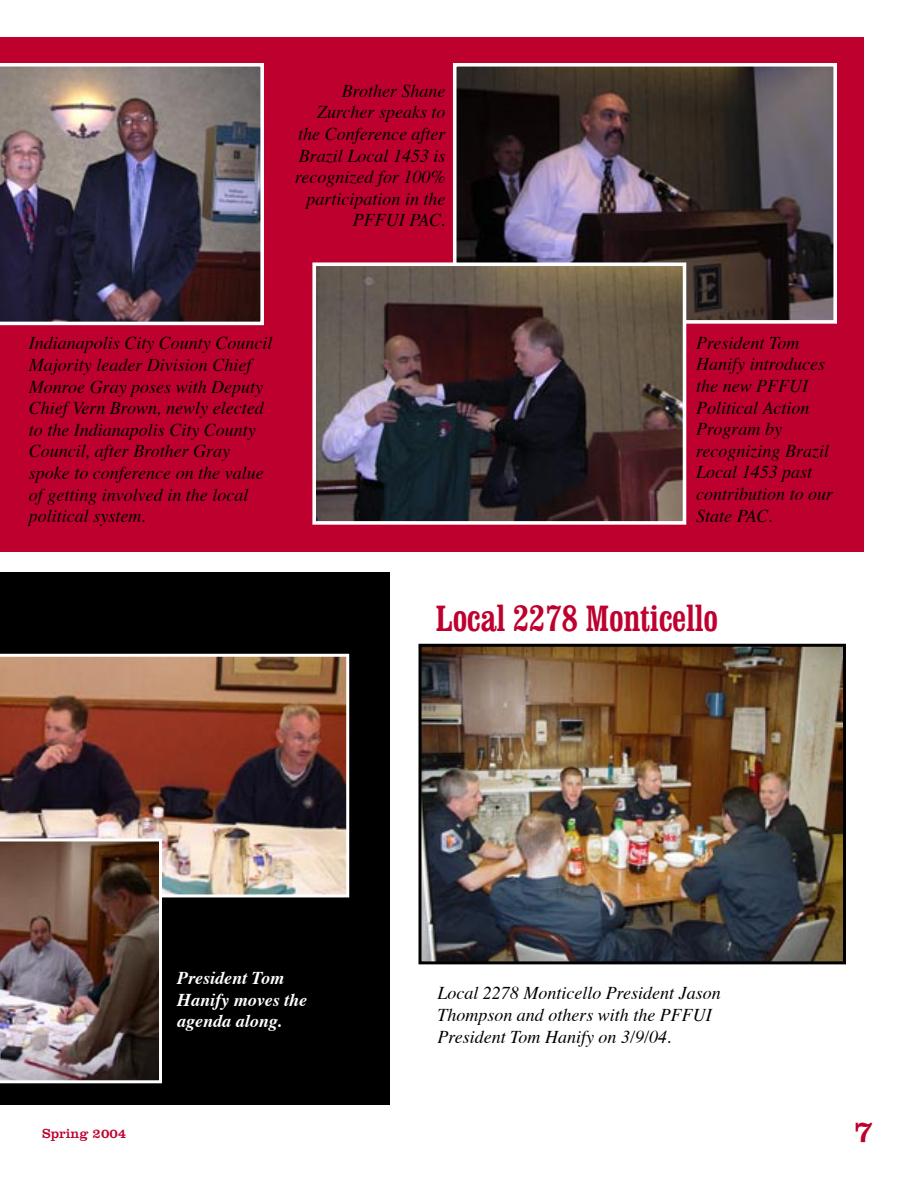
<style>
.page{position:relative;width:918px;height:1188px;background:#fff}
.page>*{position:absolute;margin:0;border:0;box-sizing:border-box;transform-origin:0 0}
.t1{font:condensed 37.5px "Clarendon BT";letter-spacing:-.01em;color:#be002f}
.t2{font:31.5px "Clarendon BT";color:#be002f}
.t3{font:italic 18px/21.6px "Times";color:#000}
.t4{font:italic 700 18px/21.6px "Times";color:#fff}
.t5{font:13.5px "Clarendon BT";color:#be002f}
</style>
<div class="page">
<div style="left:0;top:573px;width:390px;height:532px;background:#000"></div>
<div style="left:0;top:37px;width:864px;height:515px;background:#be002f"></div>
<img style="left:422px;top:648px;width:420px;height:312px">
<div style="left:418px;top:644px;width:428px;height:320px;border:3px solid #000"></div>
<img style="left:458px;top:68px;width:374px;height:251px">
<div style="left:453px;top:63px;width:384px;height:261px;border:4px solid #fff"></div>
<img style="left:0;top:63px;width:264px;height:262px">
<img style="left:317px;top:267px;width:364px;height:253px">
<div style="left:312px;top:262px;width:374px;height:263px;border:4px solid #fff"></div>
<img style="left:0;top:654px;width:349px;height:243px">
<img style="left:0;top:838px;width:162px;height:245px">
<p class="t3" style="left:295px;top:81px;width:152px;text-align:right">Brother Shane<br>Zurcher speaks to the Conference after<br>Brazil Local 1453 is recognized for 100% participation in the<br>PFFUI PAC.</p>
<p class="t3" style="left:29px;top:334px;width:245px">Indianapolis City County Council<br>Majority leader Division Chief<br>Monroe Gray poses with Deputy<br>Chief Vern Brown, newly elected to the Indianapolis City County<br>Council, after Brother Gray spoke to conference on the value of getting involved in the local political system.</p>
<p class="t3" style="left:696px;top:333px;width:139px">President Tom<br>Hanify introduces the new PFFUI<br>Political Action<br>Program by recognizing Brazil<br>Local 1453 past contribution to our<br>State PAC.</p>
<h1 class="t1" style="left:435px;top:595px;width:284px">Local 2278 Monticello</h1>
<p class="t4" style="left:177px;top:968px;width:131px">President Tom<br>Hanify moves the agenda along.</p>
<p class="t3" style="left:437px;top:984px;width:285px">Local 2278 Monticello President Jason<br>Thompson and others with the PFFUI<br>President Tom Hanify on 3/9/04.</p>
<p class="t5" style="left:42px;top:1125px;width:86px">Spring 2004</p>
<h2 class="t2" style="left:853px;top:1112px;width:21px">7</h2>
</div>
